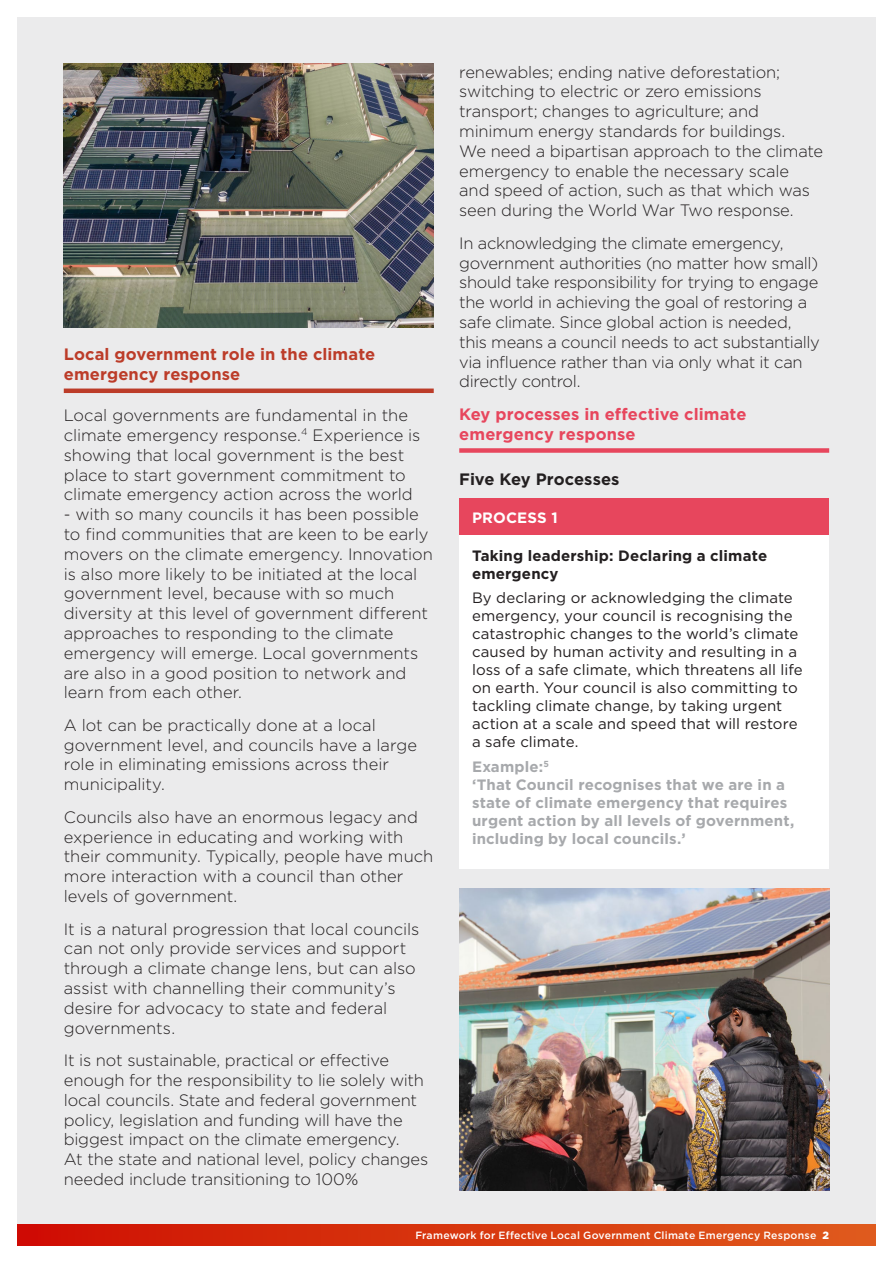
<style>
.page{position:relative;width:893px;height:1263px;background:#fff}
.page>*{position:absolute;margin:0;border:0;box-sizing:border-box;transform-origin:0 0}
.t1{font:300 16.5px/19.8px "Gotham";letter-spacing:-.01em;color:#231f20}
.t2{font:700 16.5px/19.8px "Gotham";letter-spacing:.005em;color:#bc3c29}
.t3{font:700 16.5px/19.8px "Gotham";letter-spacing:.005em;color:#e7465d}
.t4{font:700 16.5px "Gotham";color:#231f20}
.t5{font:15px/18px "Gotham";letter-spacing:.005em;color:#231f20}
.t6{font:700 15px/18px "Gotham";letter-spacing:.01em;color:#a7a9ac}
.t7{font:700 15px/18px "Gotham";letter-spacing:.01em;color:#231f20}
.t8{font:700 15px "Gotham";letter-spacing:.01em;color:#fff}
.t9{font:500 10.5px "Gotham";letter-spacing:.02em;color:#fff}
.s1{font-weight:900}
</style>
<div class="page">
<div style="left:17px;top:17px;width:859px;height:1229px;background:#ebebec"></div>
<img style="left:64px;top:64px;width:370px;height:263px">
<img style="left:459px;top:889px;width:370px;height:302px">
<div style="left:17px;top:1225px;width:859px;height:21px;background:linear-gradient(to right,#cf0e02,#df5b1c)"></div>
<div style="left:459px;top:448px;width:370px;height:5px;background:#e7465d"></div>
<div style="left:459px;top:498px;width:370px;height:38px;background:#e7465d"></div>
<div style="left:459px;top:536px;width:370px;height:333px;background:#fff"></div>
<div style="left:64px;top:388px;width:370px;height:5px;background:#bc3c29"></div>
<p class="t2" style="left:64px;top:344px;width:313px">Local government role in the climate emergency response</p>
<p class="t1" style="left:64px;top:405px;width:358px">Local governments are fundamental in the climate emergency response.<sup>4</sup> Experience is showing that local government is the best place to start government commitment to climate emergency action across the world</p>
<p class="t1" style="left:64px;top:504px;width:371px">- with so many councils it has been possible to find communities that are keen to be early movers on the climate emergency. Innovation is also more likely to be initiated at the local government level, because with so much diversity at this level of government different approaches to responding to the climate emergency will emerge. Local governments are also in a good position to network and learn from each other.</p>
<p class="t1" style="left:64px;top:715px;width:355px">A lot can be practically done at a local government level, and councils have a large role in eliminating emissions across their municipality.</p>
<p class="t1" style="left:64px;top:807px;width:371px">Councils also have an enormous legacy and experience in educating and working with their community. Typically, people have much more interaction with a council than other levels of government.</p>
<p class="t1" style="left:64px;top:919px;width:357px">It is a natural progression that local councils can not only provide services and support through a climate change lens, but can also assist with channelling their community’s desire for advocacy to state and federal governments.</p>
<p class="t1" style="left:64px;top:1050px;width:366px">It is not sustainable, practical or effective enough for the responsibility to lie solely with local councils. State and federal government policy, legislation and funding will have the biggest impact on the climate emergency.<br>At the state and national level, policy changes needed include transitioning to 100%</p>
<p class="t1" style="left:459px;top:62px;width:365px">renewables; ending native deforestation; switching to electric or zero emissions transport; changes to agriculture; and minimum energy standards for buildings.<br>We need a bipartisan approach to the climate emergency to enable the necessary scale and speed of action, such as that which was seen during the World War Two response.</p>
<p class="t1" style="left:459px;top:233px;width:362px">In acknowledging the climate emergency, government authorities (no matter how small) should take responsibility for trying to engage the world in achieving the goal of restoring a safe climate. Since global action is needed, this means a council needs to act substantially via influence rather than via only what it can directly control.</p>
<p class="t3" style="left:459px;top:404px;width:289px">Key processes in effective climate emergency response</p>
<p class="t4" style="left:459px;top:469px;width:162px">Five Key Processes</p>
<p class="t8" style="left:472px;top:509px;width:87px">PROCESS 1</p>
<p class="t7" style="left:472px;top:546px;width:297px">Taking leadership: Declaring a climate emergency</p>
<p class="t5" style="left:472px;top:588px;width:332px">By declaring or acknowledging the climate emergency, your council is recognising the catastrophic changes to the world’s climate caused by human activity and resulting in a loss of a safe climate, which threatens all life on earth. Your council is also committing to tackling climate change, by taking urgent action at a scale and speed that will restore a safe climate.</p>
<p class="t6" style="left:472px;top:757px;width:324px">Example:<sup>5<br></sup>‘That Council recognises that we are in a state of climate emergency that requires urgent action by all levels of government, including by local councils.’</p>
<p class="t9" style="left:415px;top:1229px;width:415px">Framework for Effective Local Government Climate Emergency Response <span class="s1">2</span></p>
</div>
